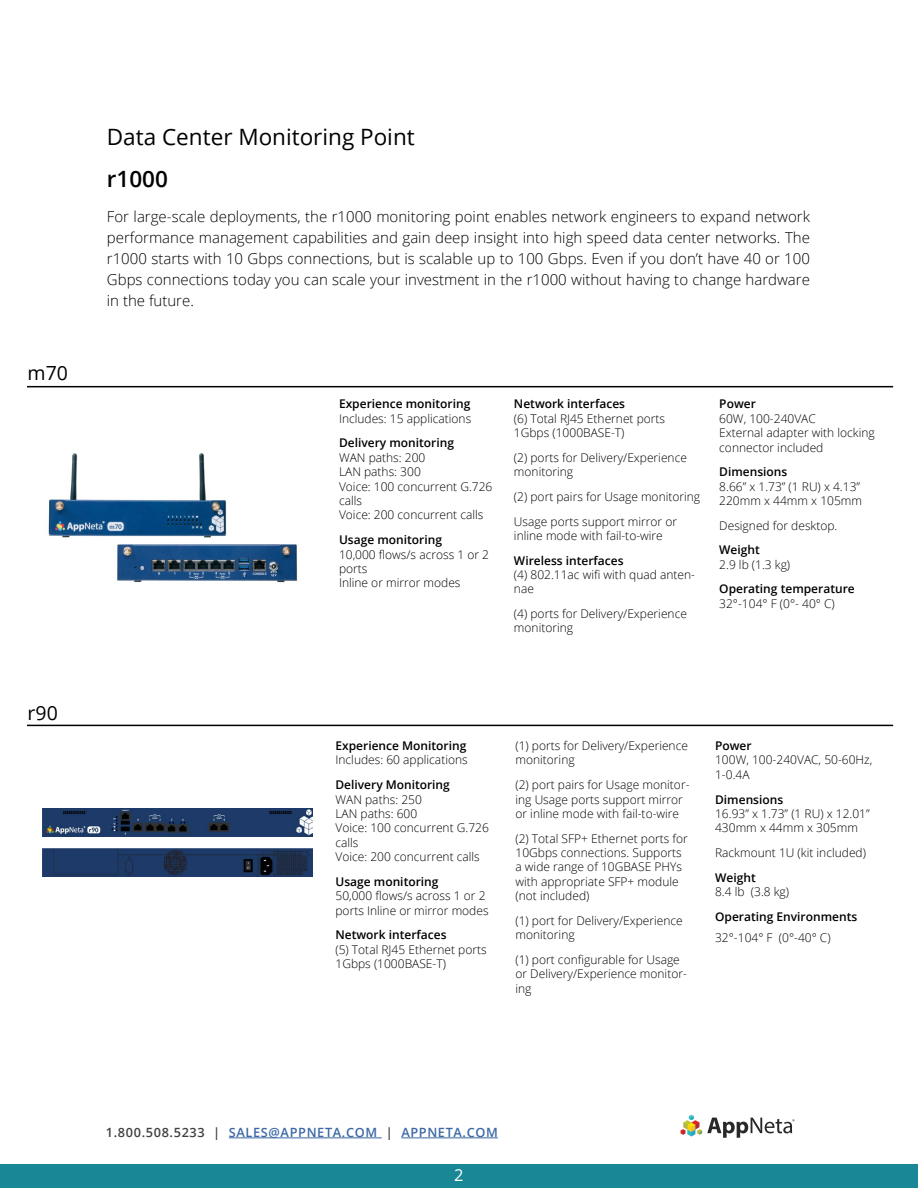
<style>
.page{position:relative;width:918px;height:1188px;background:#fff}
.page>*{position:absolute;margin:0;border:0;box-sizing:border-box;transform-origin:0 0}
.t1{font:22.5px "Open Sans";color:#000}
.t2{font:600 22.5px "Open Sans";color:#000}
.t3{font:19.5px "Open Sans";color:#000}
.t4{font:16.5px "Open Sans";color:#fff}
.t5{font:300 15px/21px "Open Sans";color:#000;text-align:justify}
.t6{font:600 12.75px "Open Sans";letter-spacing:.05em;color:#3a68a5}
.t7{font:300 12px/14.4px "Open Sans";color:#000}
.t8{font:600 12px "Open Sans";color:#000}
.s1{color:#414042}
</style>
<div class="page">
<hr style="left:229px;top:1138px;width:153px;height:1px;background:#3a68a5">
<hr style="left:401px;top:1138px;width:97px;height:1px;background:#3a68a5">
<div style="left:0;top:1164px;width:918px;height:24px;background:#1a8796"></div>
<svg style="left:681px;top:1115px;width:113px;height:22px"></svg>
<hr style="left:27px;top:386px;width:866px;height:1px;background:#000">
<img style="left:48px;top:453px;width:179px;height:85px">
<img style="left:117px;top:544px;width:181px;height:39px">
<hr style="left:27px;top:725px;width:866px;height:1px;background:#000">
<img style="left:43px;top:809px;width:269px;height:28px">
<img style="left:43px;top:849px;width:269px;height:28px">
<h2 class="t3" style="left:28px;top:360px;width:42px">m70</h2>
<h2 class="t3" style="left:28px;top:699px;width:32px">r90</h2>
<h1 class="t1" style="left:107px;top:122px;width:309px">Data Center Monitoring Point</h1>
<h1 class="t2" style="left:107px;top:164px;width:63px">r1000</h1>
<p class="t5" style="left:107px;top:206px;width:705px">For large-scale deployments, the r1000 monitoring point enables network engineers to expand network performance management capabilities and gain deep insight into high speed data center networks. The r1000 starts with 10 Gbps connections, but is scalable up to 100 Gbps. Even if you don’t have 40 or 100<br>Gbps connections today you can scale your investment in the r1000 without having to change hardware in the future.</p>
<p class="t8" style="left:339px;top:396px;width:133px">Experience monitoring</p>
<p class="t7" style="left:339px;top:411px;width:134px">Includes: 15 applications</p>
<p class="t8" style="left:339px;top:435px;width:117px">Delivery monitoring</p>
<p class="t7" style="left:339px;top:450px;width:155px">WAN paths: 200<br>LAN paths: 300<br>Voice: 100 concurrent G.726 calls<br>Voice: 200 concurrent calls</p>
<p class="t8" style="left:339px;top:532px;width:105px">Usage monitoring</p>
<p class="t7" style="left:339px;top:547px;width:152px">10,000 flows/s across 1 or 2 ports<br>Inline or mirror modes</p>
<p class="t8" style="left:514px;top:396px;width:113px">Network interfaces</p>
<p class="t7" style="left:514px;top:411px;width:153px">(6) Total RJ45 Ethernet ports<br>1Gbps (1000BASE-T)</p>
<p class="t7" style="left:514px;top:450px;width:175px">(2) ports for Delivery/Experience monitoring</p>
<p class="t7" style="left:514px;top:484px;width:188px;line-height:24.6px">(2) port pairs for Usage monitoring<br>Usage ports support mirror or</p>
<p class="t7" style="left:514px;top:528px;width:150px">inline mode with fail-to-wire</p>
<p class="t8" style="left:514px;top:552px;width:111px">Wireless interfaces</p>
<p class="t7" style="left:514px;top:567px;width:183px">(4) 802.11ac wifi with quad anten&shy;nae</p>
<p class="t7" style="left:514px;top:606px;width:175px">(4) ports for Delivery/Experience monitoring</p>
<p class="t8" style="left:719px;top:396px;width:38px">Power</p>
<p class="t7" style="left:719px;top:411px;width:157px">60W, 100-240VAC<br>External adapter with locking connector included</p>
<p class="t8" style="left:719px;top:464px;width:70px">Dimensions</p>
<p class="t7" style="left:719px;top:479px;width:144px">8.66” x 1.73” (1 RU) x 4.13”<br>220mm x 44mm x 105mm</p>
<p class="t7" style="left:719px;top:518px;width:120px">Designed for desktop.</p>
<p class="t8" style="left:719px;top:542px;width:42px">Weight</p>
<p class="t7" style="left:719px;top:557px;width:72px">2.9 lb (1.3 kg)</p>
<p class="t8" style="left:719px;top:581px;width:137px">Operating temperature</p>
<p class="t7" style="left:719px;top:596px;width:117px">32°-104° F (0°- 40° C)</p>
<p class="t8" style="left:335px;top:737px;width:132px">Experience Monitoring</p>
<p class="t7" style="left:335px;top:753px;width:134px">Includes: 60 applications</p>
<p class="t8" style="left:335px;top:777px;width:116px">Delivery Monitoring</p>
<p class="t7" style="left:335px;top:792px;width:155px">WAN paths: 250<br>LAN paths: 600<br>Voice: 100 concurrent G.726 calls<br>Voice: 200 concurrent calls</p>
<p class="t8" style="left:335px;top:873px;width:105px">Usage monitoring</p>
<p class="t7" style="left:335px;top:888px;width:155px">50,000 flows/s across 1 or 2 ports Inline or mirror modes</p>
<p class="t8" style="left:335px;top:927px;width:113px">Network interfaces</p>
<p class="t7" style="left:335px;top:942px;width:153px">(5) Total RJ45 Ethernet ports<br>1Gbps (1000BASE-T)</p>
<p class="t7" style="left:515px;top:738px;width:174px">(1) ports for Delivery/Experience monitoring</p>
<p class="t7" style="left:515px;top:777px;width:176px">(2) port pairs for Usage monitor&shy;ing Usage ports support mirror or inline mode with fail-to-wire</p>
<p class="t7" style="left:515px;top:831px;width:174px">(2) Total SFP+ Ethernet ports for<br>10Gbps connections. Supports a wide range of 10GBASE PHYs with appropriate SFP+ module (not included)</p>
<p class="t7" style="left:515px;top:913px;width:169px">(1) port for Delivery/Experience monitoring</p>
<p class="t7" style="left:515px;top:952px;width:173px">(1) port configurable for Usage or Delivery/Experience monitor&shy;ing</p>
<p class="t8" style="left:715px;top:737px;width:38px">Power</p>
<p class="t7" style="left:715px;top:753px;width:159px">100W, 100-240VAC, 50-60Hz,<br>1-0.4A</p>
<p class="t8" style="left:715px;top:791px;width:70px">Dimensions</p>
<p class="t7" style="left:715px;top:806px;width:156px">16.93” x 1.73” (1 RU) x 12.01”<br>430mm x 44mm x 305mm</p>
<p class="t7" style="left:715px;top:845px;width:152px">Rackmount 1U (kit included)</p>
<p class="t8" style="left:715px;top:869px;width:42px">Weight</p>
<p class="t7" style="left:715px;top:884px;width:76px">8.4 lb (3.8 kg)</p>
<p class="t8" style="left:715px;top:908px;width:144px">Operating Environments</p>
<p class="t7" style="left:715px;top:930px;width:117px">32°-104° F (0°-40° C)</p>
<p class="t6" style="left:106px;top:1124px;width:394px"><span class="s1">1.800.508.5233 |</span> SALES@APPNETA.COM <span class="s1">|</span> APPNETA.COM</p>
<h3 class="t4" style="left:454px;top:1164px;width:11px">2</h3>
</div>
